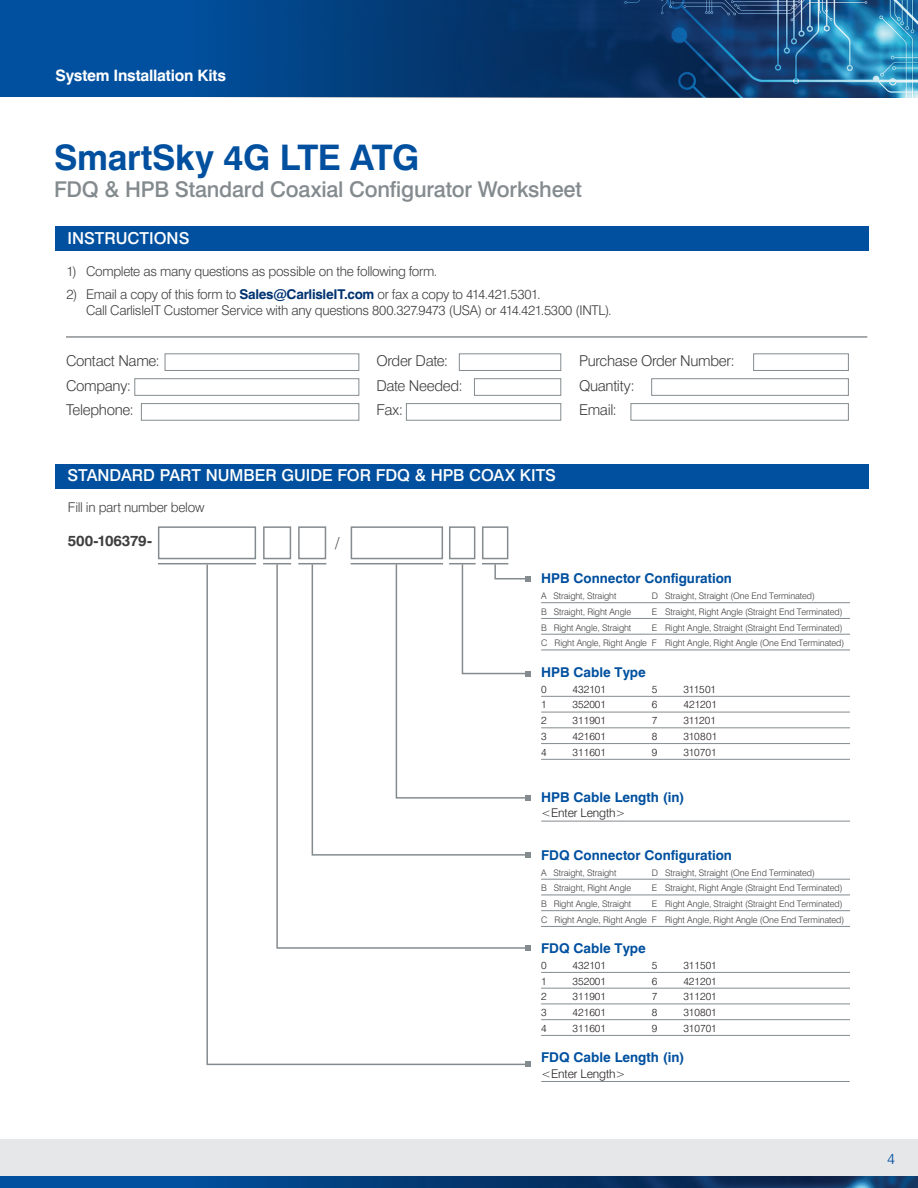
<style>
.page{position:relative;width:918px;height:1188px;background:#fff}
.page>*{position:absolute;margin:0;border:0;box-sizing:border-box;transform-origin:0 0}
.t1{font:700 35.25px "Swiss 721 BT";letter-spacing:-.01em;color:#01509f}
.t2{font:500 21.75px "Swiss 721 BT";letter-spacing:-.01em;color:#848b8f}
.Header_Bar{font:500 16.5px "Swiss 721 BT";color:#fff}
.t3{font:700 15.75px "Swiss 721 BT";letter-spacing:-.015em;color:#fff}
.t4{font:300 15px "Swiss 721 BT";letter-spacing:-.02em;color:#3e3e3f}
.t5{font:700 15px "Swiss 721 BT";letter-spacing:-.02em;color:#3e3e3f}
.t6{font:300 15px "Swiss 721 BT";color:#01509f}
.t7{font:300 13.5px/16.2px "Swiss 721 BT";letter-spacing:-.02em;color:#3e3e3f}
.t8{font:700 13.5px "Swiss 721 BT";color:#01509f}
.t9{font:300 12px "Swiss 721 BT";letter-spacing:-.01em;color:#231f20}
.t10{font:300 10.5px "Swiss 721 BT";color:#231f20}
.t11{font:300 9px "Swiss 721 BT";letter-spacing:-.01em;color:#3e3e3f}
.s1{font-weight:700;color:#013371}
</style>
<div class="page">
<div style="left:263px;top:526px;width:28px;height:33px;border:2px solid #848b8f"></div>
<div style="left:298px;top:526px;width:28px;height:33px;border:2px solid #848b8f"></div>
<div style="left:449px;top:526px;width:26px;height:33px;border:2px solid #848b8f"></div>
<div style="left:482px;top:526px;width:26px;height:33px;border:2px solid #848b8f"></div>
<hr style="left:158px;top:563px;width:98px;height:1px;background:#848b8f">
<svg style="left:206px;top:563px;width:319px;height:503px"></svg>
<svg style="left:525px;top:1061px;width:6px;height:6px"></svg>
<svg style="left:263px;top:563px;width:13px;height:1px"></svg>
<svg style="left:276px;top:563px;width:249px;height:386px"></svg>
<svg style="left:525px;top:945px;width:6px;height:6px"></svg>
<svg style="left:298px;top:563px;width:13px;height:1px"></svg>
<svg style="left:311px;top:563px;width:214px;height:293px"></svg>
<svg style="left:525px;top:852px;width:6px;height:6px"></svg>
<hr style="left:351px;top:563px;width:92px;height:1px;background:#848b8f">
<svg style="left:395px;top:563px;width:136px;height:238px"></svg>
<hr style="left:541px;top:602px;width:309px;height:1px;background:#848b8f">
<hr style="left:541px;top:618px;width:309px;height:1px;background:#848b8f">
<hr style="left:541px;top:634px;width:309px;height:1px;background:#848b8f">
<hr style="left:541px;top:650px;width:309px;height:1px;background:#848b8f">
<hr style="left:541px;top:879px;width:309px;height:1px;background:#848b8f">
<hr style="left:541px;top:895px;width:309px;height:1px;background:#848b8f">
<hr style="left:541px;top:910px;width:309px;height:1px;background:#848b8f">
<hr style="left:541px;top:926px;width:309px;height:1px;background:#848b8f">
<hr style="left:541px;top:696px;width:309px;height:1px;background:#848b8f">
<hr style="left:541px;top:712px;width:309px;height:1px;background:#848b8f">
<hr style="left:541px;top:727px;width:309px;height:1px;background:#848b8f">
<hr style="left:541px;top:743px;width:309px;height:1px;background:#848b8f">
<hr style="left:541px;top:759px;width:309px;height:1px;background:#848b8f">
<hr style="left:541px;top:972px;width:309px;height:1px;background:#848b8f">
<hr style="left:541px;top:988px;width:309px;height:1px;background:#848b8f">
<hr style="left:541px;top:1004px;width:309px;height:1px;background:#848b8f">
<hr style="left:541px;top:1019px;width:309px;height:1px;background:#848b8f">
<hr style="left:541px;top:1035px;width:309px;height:1px;background:#848b8f">
<hr style="left:541px;top:821px;width:309px;height:1px;background:#848b8f">
<hr style="left:541px;top:1081px;width:309px;height:1px;background:#848b8f">
<div style="left:158px;top:526px;width:98px;height:33px;border:2px solid #848b8f"></div>
<div style="left:351px;top:526px;width:92px;height:33px;border:2px solid #848b8f"></div>
<hr style="left:66px;top:337px;width:801px;height:1px;background:#52575b">
<div style="left:165px;top:353px;width:194px;height:18px;border:1px solid #848b8f"></div>
<div style="left:459px;top:353px;width:102px;height:18px;border:1px solid #848b8f"></div>
<div style="left:753px;top:353px;width:96px;height:18px;border:1px solid #848b8f"></div>
<div style="left:134px;top:378px;width:225px;height:18px;border:1px solid #848b8f"></div>
<div style="left:474px;top:378px;width:87px;height:18px;border:1px solid #848b8f"></div>
<div style="left:651px;top:378px;width:198px;height:18px;border:1px solid #848b8f"></div>
<div style="left:141px;top:403px;width:218px;height:18px;border:1px solid #848b8f"></div>
<div style="left:406px;top:403px;width:155px;height:18px;border:1px solid #848b8f"></div>
<div style="left:631px;top:403px;width:218px;height:18px;border:1px solid #848b8f"></div>
<div style="left:55px;top:226px;width:813px;height:25px;background:#01509f"></div>
<div style="left:55px;top:464px;width:813px;height:24px;background:#01509f"></div>
<img style="left:0;top:0;width:918px;height:97px">
<div style="left:0;top:1139px;width:918px;height:49px;background:#e6e7e9"></div>
<img style="left:0;top:1176px;width:918px;height:12px">
<p class="t3" style="left:56px;top:66px;width:172px">System Installation Kits</p>
<p class="t1" style="left:54px;top:137px;width:367px">SmartSky 4G LTE ATG</p>
<p class="t2" style="left:54px;top:176px;width:529px">FDQ &amp; HPB Standard Coaxial Configurator Worksheet</p>
<p class="Header_Bar" style="left:68px;top:228px;width:124px">INSTRUCTIONS</p>
<p class="t7" style="left:67px;top:263px;width:372px">1) Complete as many questions as possible on the following form.</p>
<p class="t7" style="left:86px;top:286px;width:527px;text-indent:-19px">2) Email a copy of this form to <span class="s1">Sales@CarlisleIT.com</span> or fax a copy to 414.421.5301.<br>Call CarlisleIT Customer Service with any questions 800.327.9473 (USA) or 414.421.5300 (INTL).</p>
<p class="t4" style="left:66px;top:352px;width:95px">Contact Name:</p>
<p class="t4" style="left:376px;top:352px;width:73px">Order Date:</p>
<p class="t4" style="left:579px;top:352px;width:157px">Purchase Order Number:</p>
<p class="t4" style="left:66px;top:376px;width:67px">Company:</p>
<p class="t4" style="left:376px;top:376px;width:88px">Date Needed:</p>
<p class="t4" style="left:579px;top:376px;width:57px">Quantity:</p>
<p class="t4" style="left:66px;top:401px;width:69px">Telephone:</p>
<p class="t4" style="left:376px;top:401px;width:28px">Fax:</p>
<p class="t4" style="left:579px;top:401px;width:39px">Email:</p>
<p class="Header_Bar" style="left:68px;top:466px;width:490px">STANDARD PART NUMBER GUIDE FOR FDQ &amp; HPB COAX KITS</p>
<p class="t7" style="left:68px;top:499px;width:138px">Fill in part number below</p>
<p class="t5" style="left:68px;top:532px;width:86px">500-106379-</p>
<p class="t4" style="left:335px;top:533px;width:6px">/</p>
<p class="t8" style="left:541px;top:570px;width:192px">HPB Connector Configuration</p>
<p class="t11" style="left:541px;top:590px;width:77px">A Straight, Straight</p>
<p class="t11" style="left:541px;top:606px;width:92px">B Straight, Right Angle</p>
<p class="t11" style="left:541px;top:622px;width:92px">B Right Angle, Straight</p>
<p class="t11" style="left:541px;top:638px;width:107px">C Right Angle, Right Angle</p>
<p class="t11" style="left:652px;top:590px;width:165px">D Straight, Straight (One End Terminated)</p>
<p class="t11" style="left:652px;top:606px;width:192px">E Straight, Right Angle (Straight End Terminated)</p>
<p class="t11" style="left:652px;top:622px;width:192px">E Right Angle, Straight (Straight End Terminated)</p>
<p class="t11" style="left:652px;top:638px;width:194px">F Right Angle, Right Angle (One End Terminated)</p>
<p class="t8" style="left:541px;top:664px;width:106px">HPB Cable Type</p>
<p class="t10" style="left:541px;top:683px;width:7px">0</p>
<p class="t10" style="left:573px;top:683px;width:35px">432101</p>
<p class="t10" style="left:541px;top:698px;width:7px">1</p>
<p class="t10" style="left:573px;top:698px;width:35px">352001</p>
<p class="t10" style="left:541px;top:714px;width:7px">2</p>
<p class="t10" style="left:573px;top:714px;width:35px">311901</p>
<p class="t10" style="left:541px;top:730px;width:7px">3</p>
<p class="t10" style="left:573px;top:730px;width:35px">421601</p>
<p class="t10" style="left:541px;top:746px;width:7px">4</p>
<p class="t10" style="left:573px;top:746px;width:35px">311601</p>
<p class="t10" style="left:652px;top:683px;width:7px">5</p>
<p class="t10" style="left:683px;top:683px;width:34px">311501</p>
<p class="t10" style="left:652px;top:698px;width:7px">6</p>
<p class="t10" style="left:683px;top:698px;width:35px">421201</p>
<p class="t10" style="left:652px;top:714px;width:7px">7</p>
<p class="t10" style="left:683px;top:714px;width:34px">311201</p>
<p class="t10" style="left:652px;top:730px;width:7px">8</p>
<p class="t10" style="left:683px;top:730px;width:36px">310801</p>
<p class="t10" style="left:652px;top:746px;width:7px">9</p>
<p class="t10" style="left:683px;top:746px;width:35px">310701</p>
<p class="t8" style="left:541px;top:789px;width:145px">HPB Cable Length (in)</p>
<p class="t9" style="left:541px;top:806px;width:86px">&lt;Enter Length&gt;</p>
<p class="t8" style="left:541px;top:847px;width:192px">FDQ Connector Configuration</p>
<p class="t11" style="left:541px;top:867px;width:77px">A Straight, Straight</p>
<p class="t11" style="left:541px;top:883px;width:92px">B Straight, Right Angle</p>
<p class="t11" style="left:541px;top:898px;width:92px">B Right Angle, Straight</p>
<p class="t11" style="left:541px;top:914px;width:107px">C Right Angle, Right Angle</p>
<p class="t11" style="left:652px;top:867px;width:165px">D Straight, Straight (One End Terminated)</p>
<p class="t11" style="left:652px;top:883px;width:192px">E Straight, Right Angle (Straight End Terminated)</p>
<p class="t11" style="left:652px;top:898px;width:192px">E Right Angle, Straight (Straight End Terminated)</p>
<p class="t11" style="left:652px;top:914px;width:194px">F Right Angle, Right Angle (One End Terminated)</p>
<p class="t8" style="left:541px;top:940px;width:106px">FDQ Cable Type</p>
<p class="t10" style="left:541px;top:959px;width:7px">0</p>
<p class="t10" style="left:573px;top:959px;width:35px">432101</p>
<p class="t10" style="left:541px;top:974px;width:7px">1</p>
<p class="t10" style="left:573px;top:974px;width:35px">352001</p>
<p class="t10" style="left:541px;top:990px;width:7px">2</p>
<p class="t10" style="left:573px;top:990px;width:35px">311901</p>
<p class="t10" style="left:541px;top:1006px;width:7px">3</p>
<p class="t10" style="left:573px;top:1006px;width:35px">421601</p>
<p class="t10" style="left:541px;top:1022px;width:7px">4</p>
<p class="t10" style="left:573px;top:1022px;width:35px">311601</p>
<p class="t10" style="left:652px;top:959px;width:7px">5</p>
<p class="t10" style="left:683px;top:959px;width:35px">311501</p>
<p class="t10" style="left:652px;top:974px;width:7px">6</p>
<p class="t10" style="left:683px;top:974px;width:35px">421201</p>
<p class="t10" style="left:652px;top:990px;width:7px">7</p>
<p class="t10" style="left:683px;top:990px;width:35px">311201</p>
<p class="t10" style="left:652px;top:1006px;width:7px">8</p>
<p class="t10" style="left:683px;top:1006px;width:35px">310801</p>
<p class="t10" style="left:652px;top:1022px;width:7px">9</p>
<p class="t10" style="left:683px;top:1022px;width:35px">310701</p>
<p class="t8" style="left:541px;top:1049px;width:145px">FDQ Cable Length (in)</p>
<p class="t9" style="left:541px;top:1066px;width:86px">&lt;Enter Length&gt;</p>
<h3 class="t6" style="left:887px;top:1149px;width:9px">4</h3>
</div>
